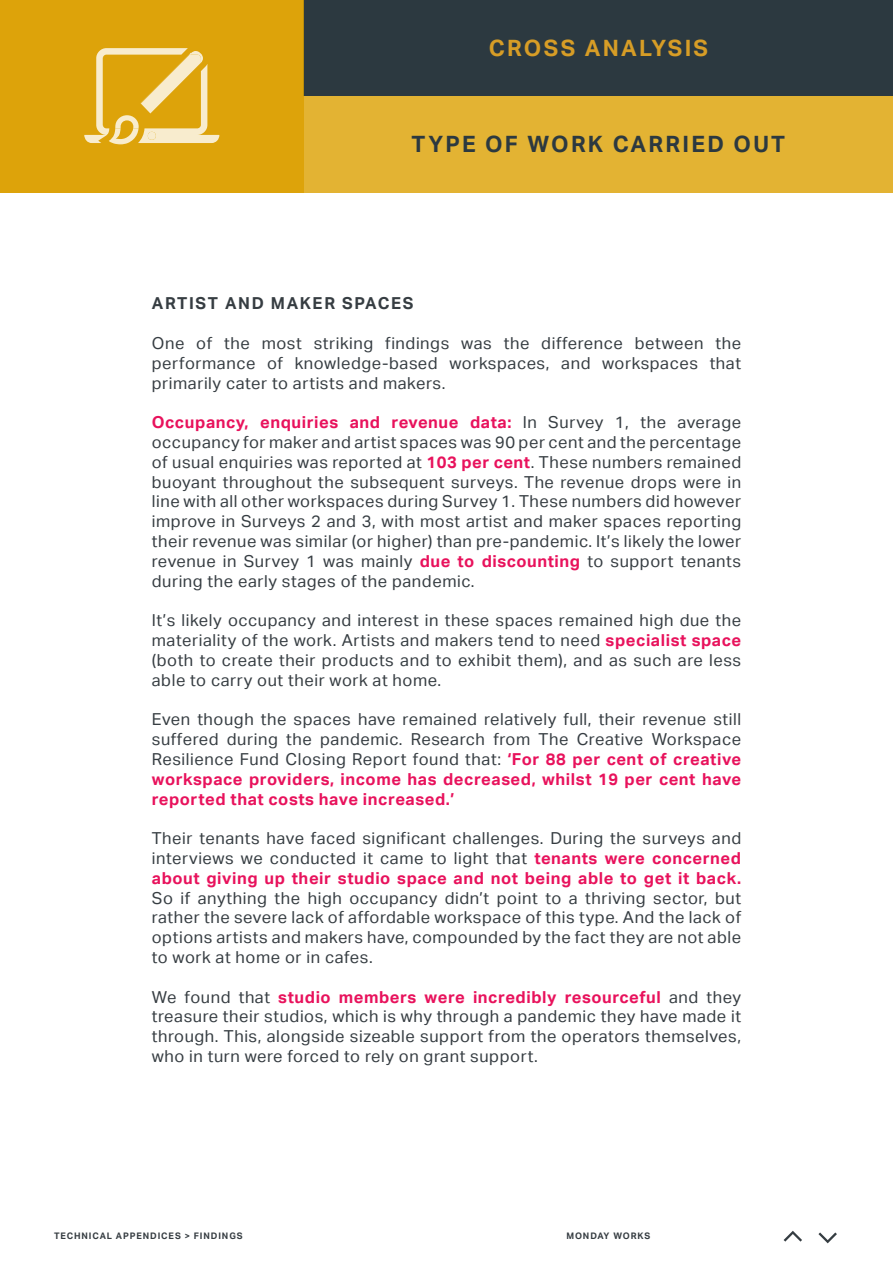
<style>
.page{position:relative;width:893px;height:1263px;background:#fff}
.page>*{position:absolute;margin:0;border:0;box-sizing:border-box;transform-origin:0 0}
.t1{font:700 22.5px "Aktiv Grotesk";letter-spacing:.1em;color:#2c3940}
.t2{font:700 22.5px "Aktiv Grotesk";letter-spacing:.1em;color:#d79d26}
.t3{font:16.5px/19.8px "Aktiv Grotesk";letter-spacing:.035em;color:#363d42;text-align:justify}
.t4{font:700 16.5px "Aktiv Grotesk";letter-spacing:.1em;color:#363d42}
.t5{font:700 9px "Aktiv Grotesk";letter-spacing:.1em;color:#363d42}
.s1{font-weight:700;color:#e8125c}
</style>
<div class="page">
<svg style="left:818px;top:1232px;width:19px;height:11px"></svg>
<svg style="left:784px;top:1231px;width:18px;height:10px"></svg>
<div style="left:0;top:0;width:893px;height:192px;background:#e3b333"></div>
<div style="left:304px;top:0;width:589px;height:96px;background:#2c3940"></div>
<div style="left:0;top:0;width:304px;height:192px;background:#dda30a"></div>
<svg style="left:84px;top:48px;width:135px;height:96px"></svg>
<h3 class="t2" style="left:489px;top:35px;width:221px">CROSS ANALYSIS</h3>
<h3 class="t1" style="left:411px;top:131px;width:375px">TYPE OF WORK CARRIED OUT</h3>
<h4 class="t4" style="left:152px;top:294px;width:263px">ARTIST AND MAKER SPACES</h4>
<p class="t3" style="left:152px;top:333px;width:591px">One of the most striking findings was the difference between the performance of knowledge-based workspaces, and workspaces that primarily cater to artists and makers.</p>
<p class="t3" style="left:152px;top:413px;width:591px"><span class="s1">Occupancy, enquiries and revenue data:</span> In Survey 1, the average occupancy for maker and artist spaces was 90 per cent and the percentage of usual enquiries was reported at <span class="s1">103 per cent</span>. These numbers remained buoyant throughout the subsequent surveys. The revenue drops were in line with all other workspaces during Survey 1. These numbers did however improve in Surveys 2 and 3, with most artist and maker spaces reporting their revenue was similar (or higher) than pre-pandemic. It’s likely the lower revenue in Survey 1 was mainly <span class="s1">due to discounting</span> to support tenants during the early stages of the pandemic.</p>
<p class="t3" style="left:152px;top:611px;width:591px">It’s likely occupancy and interest in these spaces remained high due the materiality of the work. Artists and makers tend to need <span class="s1">specialist space </span>(both to create their products and to exhibit them), and as such are less able to carry out their work at home.</p>
<p class="t3" style="left:152px;top:710px;width:591px">Even though the spaces have remained relatively full, their revenue still suffered during the pandemic. Research from The Creative Workspace Resilience Fund Closing Report found that: <span class="s1">‘For 88 per cent of creative workspace providers, income has decreased, whilst 19 per cent have reported that costs have increased.’</span></p>
<p class="t3" style="left:152px;top:828px;width:591px">Their tenants have faced significant challenges. During the surveys and interviews we conducted it came to light that <span class="s1">tenants were concerned about giving up their studio space and not being able to get it back.<br></span>So if anything the high occupancy didn’t point to a thriving sector, but rather the severe lack of affordable workspace of this type. And the lack of options artists and makers have, compounded by the fact they are not able to work at home or in cafes.</p>
<p class="t3" style="left:152px;top:987px;width:591px">We found that <span class="s1">studio members were incredibly resourceful</span> and they treasure their studios, which is why through a pandemic they have made it through. This, alongside sizeable support from the operators themselves, who in turn were forced to rely on grant support.</p>
<p class="t5" style="left:54px;top:1231px;width:190px">TECHNICAL APPENDICES &gt; FINDINGS</p>
<p class="t5" style="left:566px;top:1231px;width:85px">MONDAY WORKS</p>
</div>
